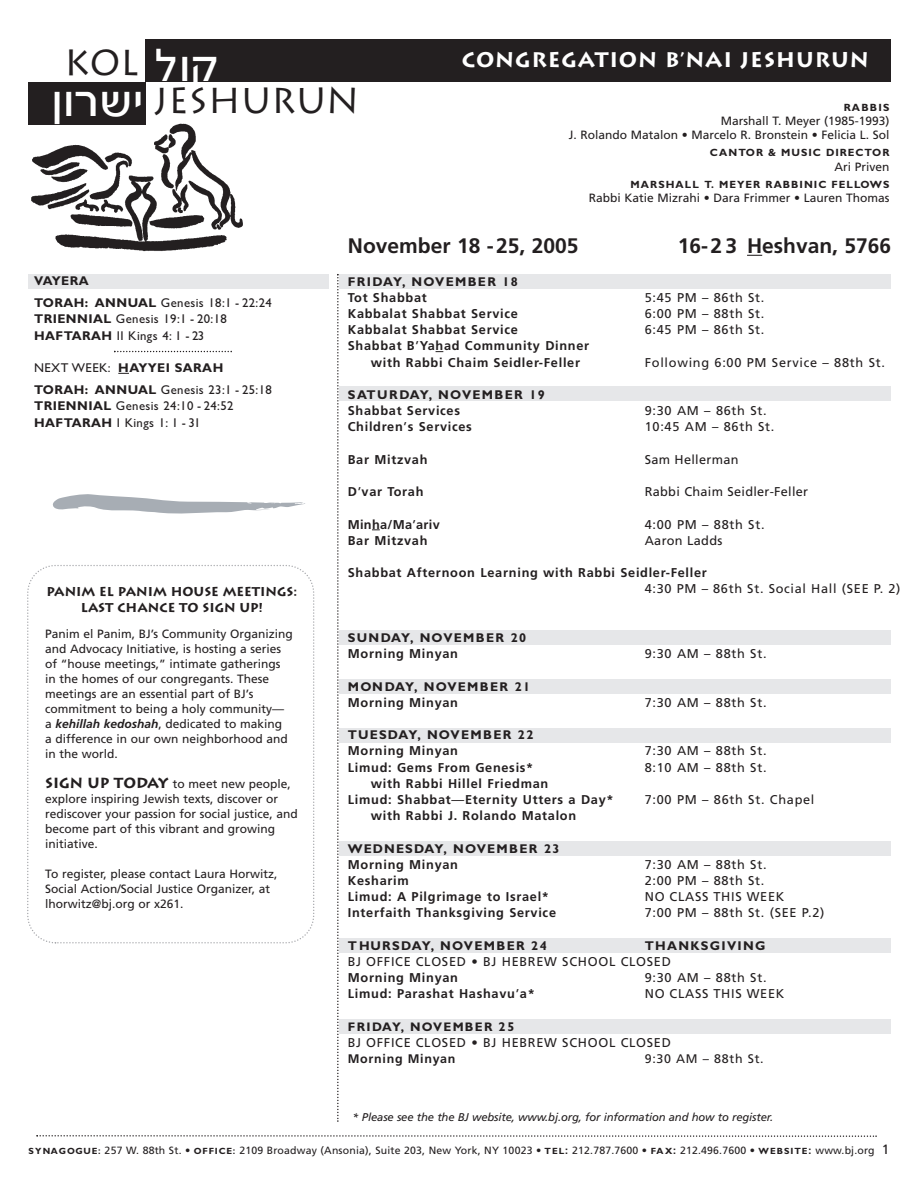
<style>
.page{position:relative;width:918px;height:1188px;background:#fff}
.page>*{position:absolute;margin:0;border:0;box-sizing:border-box;transform-origin:0 0}
.t1{font:49.8px "Kastel D";letter-spacing:.06em;color:#fff}
.t2{font:36px "Lithos";color:#231f20}
.t3{font:700 21px "Frutiger";color:#231f20}
.t4{font:700 21px "Lithos";letter-spacing:.04em;color:#fff}
.t5{font:700 12.75px/16.2px "Frutiger";letter-spacing:.055em;color:#231f20}
.t6{font:12.75px "Frutiger";letter-spacing:.055em;color:#231f20}
.t7{font:700 12.75px/22.2px "Gill Sans";letter-spacing:.105em;color:#231f20}
.t8{font:12.75px/16.2px "Gill Sans";letter-spacing:.03em;color:#231f20}
.t9{font:12.75px "Frutiger";letter-spacing:.02em;color:#231f20}
.t10{font:700 12.75px/16.5px "Lithos";color:#231f20;text-align:center}
.t11{font:700 12.75px "Gill Sans";letter-spacing:.085em;color:#231f20}
.t12{font:700 12.75px "Frutiger";letter-spacing:.02em;color:#231f20}
.t13{font:700 12.45px "Gill Sans";letter-spacing:.105em;color:#231f20}
.t14{font:12.45px "Frutiger";letter-spacing:.055em;color:#231f20}
.t15{font:700 12.45px "Frutiger";letter-spacing:.055em;color:#231f20}
.t16{font:12px/15px "Frutiger";color:#231f20}
.t17{font:italic 11.25px "Frutiger";letter-spacing:-.01em;color:#231f20}
.t18{font:10.5px "Frutiger";letter-spacing:.015em;color:#231f20}
.t19{font:700 10.5px "Gill Sans";letter-spacing:.095em;color:#231f20}
.s1{font-weight:400}
.s2{font-weight:700}
.s3{font-weight:700;font-style:italic}
.s4{font-family:"Lithos";font-weight:700;font-size:14.55px}
.s5{font-size:12.75px}
.s6{font-family:"Gill Sans";font-weight:700;font-size:9px}
.s7{font-weight:700;font-size:9px}
.s8{font-size:13.5px}
</style>
<div class="page">
<svg style="left:27px;top:565px;width:288px;height:379px"></svg>
<div style="left:28px;top:274px;width:301px;height:14px;background:#e6e7e9"></div>
<div style="left:339px;top:274px;width:552px;height:14px;background:#e6e7e9"></div>
<div style="left:339px;top:386px;width:552px;height:15px;background:#e6e7e9"></div>
<div style="left:339px;top:631px;width:552px;height:14px;background:#e6e7e9"></div>
<div style="left:339px;top:680px;width:552px;height:14px;background:#e6e7e9"></div>
<div style="left:339px;top:728px;width:552px;height:14px;background:#e6e7e9"></div>
<div style="left:339px;top:841px;width:552px;height:14px;background:#e6e7e9"></div>
<div style="left:339px;top:938px;width:552px;height:15px;background:#e6e7e9"></div>
<div style="left:339px;top:1020px;width:552px;height:14px;background:#e6e7e9"></div>
<div style="left:146px;top:39px;width:745px;height:43px;background:#231f20"></div>
<div style="left:28px;top:82px;width:118px;height:43px;background:#231f20"></div>
<img style="left:31px;top:124px;width:212px;height:127px">
<svg style="left:747px;top:255px;width:15px;height:1px"></svg>
<svg style="left:337px;top:274px;width:2px;height:848px"></svg>
<svg style="left:52px;top:494px;width:253px;height:20px"></svg>
<svg style="left:114px;top:351px;width:118px;height:1px"></svg>
<svg style="left:36px;top:1135px;width:841px;height:2px"></svg>
<h2 class="t2" style="left:64px;top:41px;width:77px">KOL</h2>
<h1 class="t1" style="left:55px;top:76px;width:91px">iurah</h1>
<h1 class="t1" style="left:157px;top:41px;width:64px">kue</h1>
<h2 class="t2" style="left:154px;top:79px;width:207px">JESHURUN</h2>
<h3 class="t4" style="left:462px;top:47px;width:408px">CONGREGATION B’NAI JESHURUN</h3>
<p class="t19" style="left:844px;top:103px;width:47px">RABBIS</p>
<p class="t16" style="left:569px;top:114px;width:322px;line-height:14.2px;text-align:right">Marshall T. Meyer (1985-1993)<br>J. Rolando Matalon • Marcelo R. Bronstein • Felicia L. Sol</p>
<p class="t19" style="left:710px;top:149px;width:181px">CANTOR &amp; MUSIC DIRECTOR</p>
<p class="t16" style="left:834px;top:160px;width:57px">Ari Priven</p>
<p class="t19" style="left:630px;top:180px;width:261px">MARSHALL T. MEYER RABBINIC FELLOWS</p>
<p class="t16" style="left:589px;top:191px;width:302px">Rabbi Katie Mizrahi • Dara Frimmer • Lauren Thomas</p>
<p class="t7" style="left:34px;top:271px;width:239px">VAYERA<br>TORAH: ANNUAL <span class="s1">Genesis 18:1 - 22:24</span></p>
<p class="t8" style="left:34px;top:311px;width:194px"><span class="s2">TRIENNIAL</span> Genesis 19:1 - 20:18<br><span class="s2">HAFTARAH</span> II Kings 4: 1 - 23</p>
<p class="t8" style="left:34px;top:357px;width:239px;line-height:22.2px">NEXT WEEK: <span class="s2">HAYYEI SARAH<br>TORAH: ANNUAL</span> Genesis 23:1 - 25:18</p>
<p class="t8" style="left:34px;top:398px;width:201px"><span class="s2">TRIENNIAL</span> Genesis 24:10 - 24:52<br><span class="s2">HAFTARAH</span> I Kings 1: 1 - 31</p>
<p class="t10" style="left:46px;top:583px;width:252px">PANIM EL PANIM HOUSE MEETINGS:<br>LAST CHANCE TO SIGN UP!</p>
<p class="t16" style="left:45px;top:627px;width:249px">Panim el Panim, BJ’s Community Organizing and Advocacy Initiative, is hosting a series of “house meetings,” intimate gatherings in the homes of our congregants. These meetings are an essential part of BJ’s commitment to being a holy community— a <span class="s3">kehillah kedoshah</span>, dedicated to making<br>a difference in our own neighborhood and in the world.</p>
<p class="t16" style="left:45px;top:777px;width:254px"><span class="s4">SIGN UP TODAY</span> to meet new people, explore inspiring Jewish texts, discover or rediscover your passion for social justice, and become part of this vibrant and growing initiative.</p>
<p class="t16" style="left:45px;top:867px;width:234px">To register, please contact Laura Horwitz,<br>Social Action/Social Justice Organizer, at lhorwitz@bj.org or x261.</p>
<h3 class="t3" style="left:348px;top:237px;width:232px">November 18 -25, 2005</h3>
<h3 class="t3" style="left:678px;top:237px;width:215px">16-2 3 Heshvan, 5766</h3>
<p class="t7" style="left:348px;top:271px;width:172px">FRIDAY, NOVEMBER 18</p>
<p class="t5" style="left:348px;top:290px;width:80px">Tot Shabbat</p>
<p class="t6" style="left:645px;top:292px;width:121px">5:45 PM – 86th St.</p>
<p class="t5" style="left:348px;top:306px;width:172px">Kabbalat Shabbat Service</p>
<p class="t6" style="left:645px;top:308px;width:121px">6:00 PM – 88th St.</p>
<p class="t5" style="left:348px;top:323px;width:172px">Kabbalat Shabbat Service</p>
<p class="t6" style="left:645px;top:325px;width:121px">6:45 PM – 86th St.</p>
<p class="t5" style="left:371px;top:339px;width:220px;text-indent:-23px">Shabbat B<span class="s1">’</span>Yahad Community Dinner with Rabbi Chaim Seidler-Feller</p>
<p class="t6" style="left:645px;top:357px;width:242px">Following 6:00 PM Service – 88th St.</p>
<p class="t7" style="left:348px;top:385px;width:198px">SATURDAY, NOVEMBER 19</p>
<p class="t5" style="left:348px;top:404px;width:114px">Shabbat Services</p>
<p class="t6" style="left:645px;top:406px;width:123px">9:30 AM – 86th St.</p>
<p class="t5" style="left:348px;top:420px;width:126px">Children<span class="s1">’</span>s Services</p>
<p class="t6" style="left:645px;top:422px;width:131px">10:45 AM – 86th St.</p>
<p class="t5" style="left:348px;top:452px;width:81px">Bar Mitzvah</p>
<p class="t9" style="left:645px;top:454px;width:95px">Sam Hellerman</p>
<p class="t5" style="left:348px;top:485px;width:77px">D<span class="s1">’</span>var Torah</p>
<p class="t9" style="left:645px;top:487px;width:165px">Rabbi Chaim Seidler-Feller</p>
<p class="t12" style="left:348px;top:519px;width:93px">Minha/Ma<span class="s1">’</span>ariv</p>
<p class="t6" style="left:645px;top:519px;width:121px">4:00 PM – 88th St.</p>
<p class="t5" style="left:348px;top:533px;width:81px">Bar Mitzvah</p>
<p class="t9" style="left:645px;top:535px;width:79px">Aaron Ladds</p>
<p class="t5" style="left:348px;top:566px;width:360px">Shabbat Afternoon Learning with Rabbi Seidler-Feller</p>
<p class="t6" style="left:645px;top:584px;width:257px">4:30 PM – 86th St. Social Hall (SEE P. 2)</p>
<p class="t7" style="left:348px;top:628px;width:180px">SUNDAY, NOVEMBER 20</p>
<p class="t5" style="left:348px;top:647px;width:112px">Morning Minyan</p>
<p class="t6" style="left:645px;top:649px;width:123px">9:30 AM – 88th St.</p>
<p class="t7" style="left:348px;top:676px;width:184px">MONDAY, NOVEMBER 21</p>
<p class="t5" style="left:348px;top:695px;width:112px">Morning Minyan</p>
<p class="t6" style="left:645px;top:697px;width:123px">7:30 AM – 88th St.</p>
<p class="t7" style="left:348px;top:725px;width:187px">TUESDAY, NOVEMBER 22</p>
<p class="t5" style="left:348px;top:744px;width:112px">Morning Minyan</p>
<p class="t6" style="left:645px;top:746px;width:123px">7:30 AM – 88th St.</p>
<p class="t5" style="left:348px;top:760px;width:187px">Limud: Gems From Genesis*</p>
<p class="t6" style="left:645px;top:762px;width:123px">8:10 AM – 88th St.</p>
<p class="t5" style="left:348px;top:776px;width:267px;text-indent:23px">with Rabbi Hillel Friedman<br>Limud: Shabbat<span class="s1">—</span>Eternity Utters a Day*</p>
<p class="t6" style="left:645px;top:794px;width:171px">7:00 PM – 86th St. Chapel</p>
<p class="t5" style="left:371px;top:809px;width:207px">with Rabbi J. Rolando Matalon</p>
<p class="t11" style="left:348px;top:843px;width:213px">WEDNESDAY, NOVEMBER 23</p>
<p class="t5" style="left:348px;top:857px;width:112px">Morning Minyan</p>
<p class="t6" style="left:645px;top:859px;width:123px">7:30 AM – 88th St.</p>
<p class="t5" style="left:348px;top:873px;width:62px">Kesharim</p>
<p class="t6" style="left:645px;top:875px;width:121px">2:00 PM – 88th St.</p>
<p class="t5" style="left:348px;top:890px;width:203px">Limud: A Pilgrimage to Israel*</p>
<p class="t6" style="left:645px;top:892px;width:141px">NO CLASS THIS WEEK</p>
<p class="t5" style="left:348px;top:906px;width:210px">Interfaith Thanksgiving Service</p>
<p class="t6" style="left:645px;top:908px;width:181px">7:00 PM – 88th St. (SEE P.2)</p>
<p class="t7" style="left:348px;top:936px;width:200px">THURSDAY, NOVEMBER 24</p>
<p class="t7" style="left:645px;top:936px;width:122px">THANKSGIVING</p>
<p class="t6" style="left:348px;top:956px;width:325px">BJ OFFICE CLOSED • BJ HEBREW SCHOOL CLOSED</p>
<p class="t5" style="left:348px;top:971px;width:112px">Morning Minyan</p>
<p class="t6" style="left:645px;top:973px;width:123px">9:30 AM – 88th St.</p>
<p class="t5" style="left:348px;top:987px;width:189px">Limud: Parashat Hashavu<span class="s1">’</span>a*</p>
<p class="t6" style="left:645px;top:989px;width:141px">NO CLASS THIS WEEK</p>
<p class="t13" style="left:348px;top:1022px;width:168px">FRIDAY, NOVEMBER <span class="s5">25</span></p>
<p class="t6" style="left:348px;top:1037px;width:325px">BJ OFFICE CLOSED • BJ HEBREW SCHOOL CLOSED</p>
<p class="t15" style="left:348px;top:1054px;width:109px">Morning Minyan</p>
<p class="t14" style="left:645px;top:1054px;width:120px">9:30 AM – 88th St.</p>
<p class="t17" style="left:352px;top:1112px;width:422px">* Please see the the BJ website, www.bj.org, for information and how to register.</p>
<p class="t18" style="left:29px;top:1146px;width:862px"><span class="s6">SYNAGOGUE</span><span class="s7">:</span> 257 W. 88th St. • <span class="s6">OFFICE</span><span class="s7">:</span> 2109 Broadway (Ansonia), Suite 203, New York, NY 10023 • <span class="s6">TEL</span><span class="s2">:</span> 212.787.7600 • <span class="s6">FAX</span><span class="s2">:</span> 212.496.7600 • <span class="s6">WEBSITE</span><span class="s2">:</span> www.bj.org <span class="s8">1</span></p>
</div>
